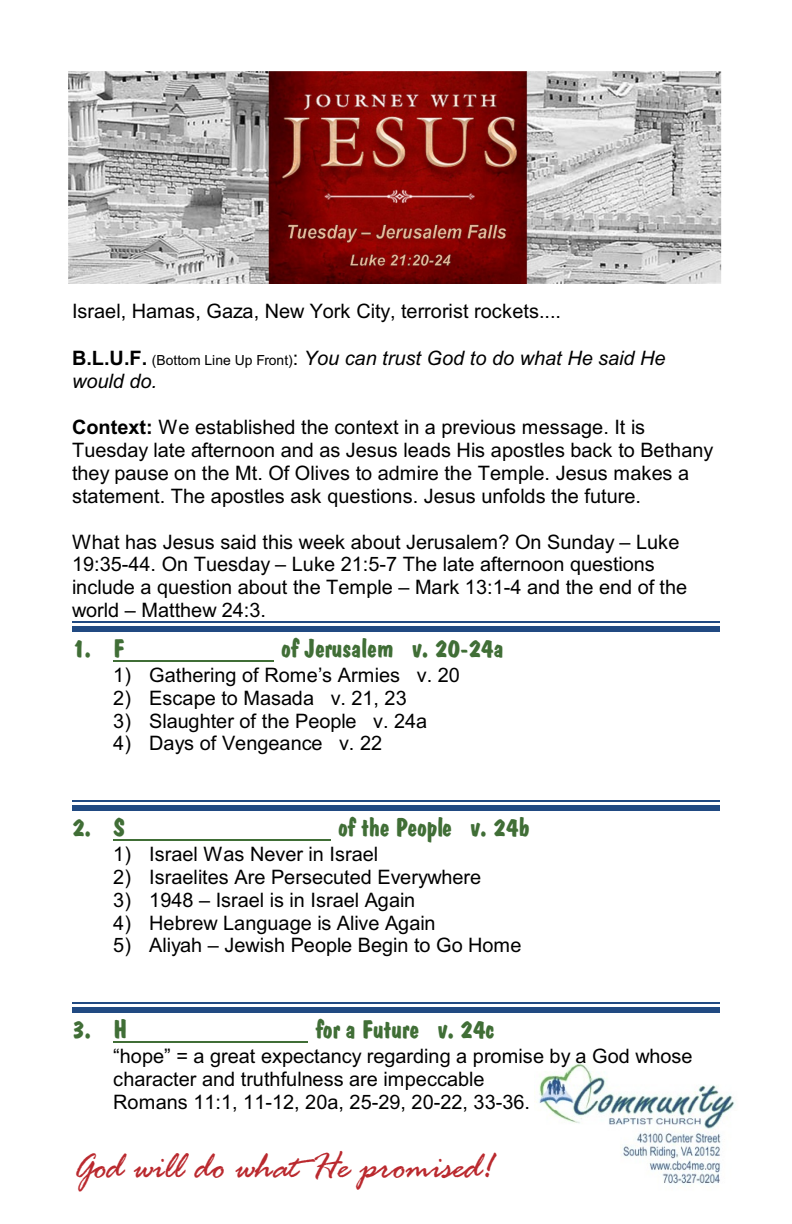
<style>
.page{position:relative;width:792px;height:1224px;background:#fff}
.page>*{position:absolute;margin:0;border:0;box-sizing:border-box;transform-origin:0 0}
.t1{font:40px "Rage Italic Let Plain";color:#ba292e}
.t2{font:26px "Dom Bold BT";color:#406e36}
.t3{font:20px/22.8px "Arial";color:#000}
.t4{font:italic 20px/23px "Arial";color:#000}
.s1{font-weight:700;font-style:normal}
.s2{font-style:normal;font-size:14px}
.s3{font-style:normal}
.s4{font-weight:700}
</style>
<div class="page">
<img style="left:534px;top:1062px;width:201px;height:123px">
<img style="left:69px;top:72px;width:653px;height:211px">
<hr style="left:113px;top:660px;width:161px;height:2px;background:#406e36">
<hr style="left:113px;top:839px;width:218px;height:2px;background:#406e36">
<hr style="left:113px;top:1041px;width:195px;height:2px;background:#406e36">
<hr style="left:72px;top:621px;width:648px;height:2px;background:#214a82">
<div style="left:72px;top:627px;width:648px;height:5px;background:#214a82"></div>
<hr style="left:72px;top:800px;width:648px;height:2px;background:#214a82">
<div style="left:72px;top:806px;width:648px;height:5px;background:#214a82"></div>
<hr style="left:72px;top:1002px;width:648px;height:2px;background:#214a82">
<div style="left:72px;top:1008px;width:648px;height:5px;background:#214a82"></div>
<p class="t3" style="left:72px;top:302px;width:491px">Israel, Hamas, Gaza, New York City, terrorist rockets....</p>
<p class="t4" style="left:72px;top:348px;width:595px"><span class="s1">B.L.U.F.</span> <span class="s2">(Bottom Line Up Front)</span><span class="s3">:</span> You can trust God to do what He said He would do.</p>
<p class="t3" style="left:72px;top:418px;width:643px"><span class="s4">Context:</span> We established the context in a previous message. It is Tuesday late afternoon and as Jesus leads His apostles back to Bethany they pause on the Mt. Of Olives to admire the Temple. Jesus makes a statement. The apostles ask questions. Jesus unfolds the future.</p>
<p class="t3" style="left:72px;top:532px;width:617px">What has Jesus said this week about Jerusalem? On Sunday – Luke 19:35-44. On Tuesday – Luke 21:5-7 The late afternoon questions include a question about the Temple – Mark 13:1-4 and the end of the world – Matthew 24:3.</p>
<h2 class="t2" style="left:72px;top:637px;width:54px">1. F</h2>
<h2 class="t2" style="left:281px;top:637px;width:224px">of Jerusalem v. 20-24a</h2>
<p class="t3" style="left:113px;top:666px;width:348px">1) Gathering of Rome’s Armies v. 20</p>
<p class="t3" style="left:113px;top:688px;width:295px">2) Escape to Masada v. 21, 23</p>
<p class="t3" style="left:113px;top:711px;width:316px">3) Slaughter of the People v. 24a</p>
<p class="t3" style="left:113px;top:734px;width:270px">4) Days of Vengeance v. 22</p>
<h2 class="t2" style="left:72px;top:816px;width:54px">2. S</h2>
<h2 class="t2" style="left:338px;top:816px;width:193px">of the People v. 24b</h2>
<p class="t3" style="left:113px;top:845px;width:267px">1) Israel Was Never in Israel</p>
<p class="t3" style="left:113px;top:867px;width:370px">2) Israelites Are Persecuted Everywhere</p>
<p class="t3" style="left:113px;top:890px;width:304px">3) 1948 – Israel is in Israel Again</p>
<p class="t3" style="left:113px;top:913px;width:324px">4) Hebrew Language is Alive Again</p>
<p class="t3" style="left:113px;top:936px;width:410px">5) Aliyah – Jewish People Begin to Go Home</p>
<h2 class="t2" style="left:72px;top:1018px;width:57px">3. H</h2>
<h2 class="t2" style="left:315px;top:1018px;width:181px">for a Future v. 24c</h2>
<p class="t3" style="left:113px;top:1046px;width:581px">“hope” = a great expectancy regarding a promise by a God whose character and truthfulness are impeccable<br>Romans 11:1, 11-12, 20a, 25-29, 20-22, 33-36.</p>
<h1 class="t1" style="left:73px;top:1153px;width:422px">God will do what He promised!</h1>
</div>
